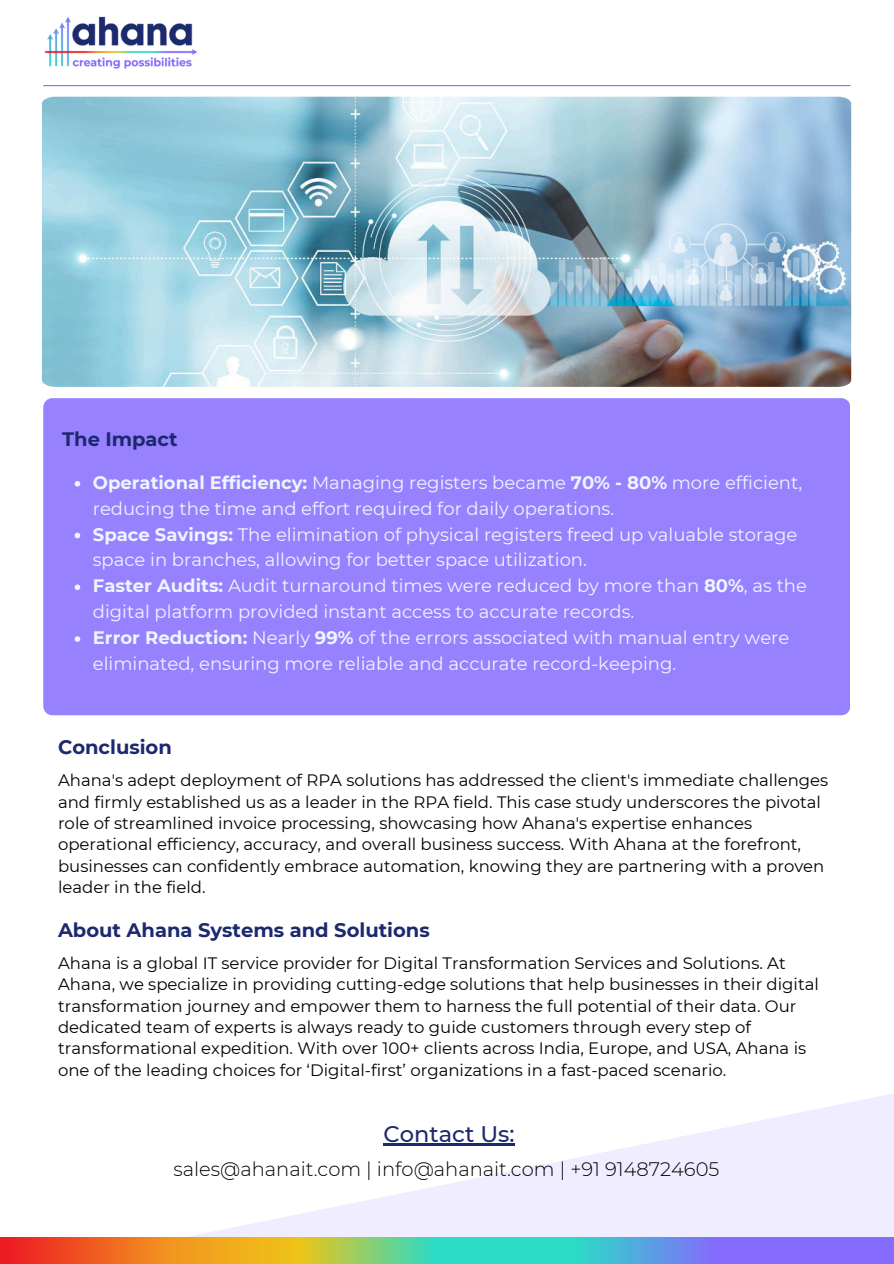
<style>
.page{position:relative;width:894px;height:1264px;background:#fff}
.page>*{position:absolute;margin:0;border:0;box-sizing:border-box;transform-origin:0 0}
.t1{font:500 22.5px "Montserrat";color:#1c296e}
.t2{font:700 19.5px "Montserrat";color:#1c296e}
.t3{font:300 19.5px "Montserrat";color:#000}
.t4{font:18px/25.8px "Montserrat";color:#edf6ff}
.t5{font:16.5px/21.3px "Montserrat";color:#000}
.s1{font-weight:700}
</style>
<div class="page">
<svg style="left:190px;top:1094px;width:703px;height:143px;fill:#efedff"></svg>
<img style="left:0;top:1237px;width:893px;height:26px">
<img style="left:44px;top:16px;width:154px;height:53px">
<hr style="left:43px;top:85px;width:807px;height:1px;background:#856bff">
<div style="left:43px;top:398px;width:806px;height:317px;background:#9781ff;border-radius:9px"></div>
<svg style="left:75px;top:481px;width:5px;height:5px"></svg>
<svg style="left:75px;top:532px;width:5px;height:6px"></svg>
<svg style="left:75px;top:584px;width:5px;height:6px"></svg>
<svg style="left:75px;top:636px;width:5px;height:6px"></svg>
<img style="left:42px;top:97px;width:808px;height:290px">
<hr style="left:383px;top:1142px;width:131px;height:3px;background:#1c296e">
<p class="t2" style="left:62px;top:425px;width:117px">The Impact</p>
<p class="t4" style="left:93px;top:469px;width:715px"><span class="s1">Operational Efficiency:</span> Managing registers became <span class="s1">70% - 80%</span> more efficient, reducing the time and effort required for daily operations.<br><span class="s1">Space Savings:</span> The elimination of physical registers freed up valuable storage space in branches, allowing for better space utilization.<br><span class="s1">Faster Audits:</span> Audit turnaround times were reduced by more than <span class="s1">80%</span>, as the digital platform provided instant access to accurate records.<br><span class="s1">Error Reduction:</span> Nearly <span class="s1">99%</span> of the errors associated with manual entry were eliminated, ensuring more reliable and accurate record-keeping.</p>
<p class="t2" style="left:58px;top:733px;width:115px">Conclusion</p>
<p class="t5" style="left:58px;top:769px;width:771px">Ahana's adept deployment of RPA solutions has addressed the client's immediate challenges and firmly established us as a leader in the RPA field. This case study underscores the pivotal role of streamlined invoice processing, showcasing how Ahana's expertise enhances operational efficiency, accuracy, and overall business success. With Ahana at the forefront, businesses can confidently embrace automation, knowing they are partnering with a proven leader in the field.</p>
<p class="t2" style="left:58px;top:916px;width:373px">About Ahana Systems and Solutions</p>
<p class="t5" style="left:58px;top:951px;width:762px">Ahana is a global IT service provider for Digital Transformation Services and Solutions. At Ahana, we specialize in providing cutting-edge solutions that help businesses in their digital transformation journey and empower them to harness the full potential of their data. Our dedicated team of experts is always ready to guide customers through every step of transformational expedition. With over 100+ clients across India, Europe, and USA, Ahana is one of the leading choices for ‘Digital-first’ organizations in a fast-paced scenario.</p>
<h1 class="t1" style="left:383px;top:1118px;width:133px">Contact Us:</h1>
<p class="t3" style="left:173px;top:1155px;width:547px">sales@ahanait.com | info@ahanait.com | +91 9148724605</p>
</div>
